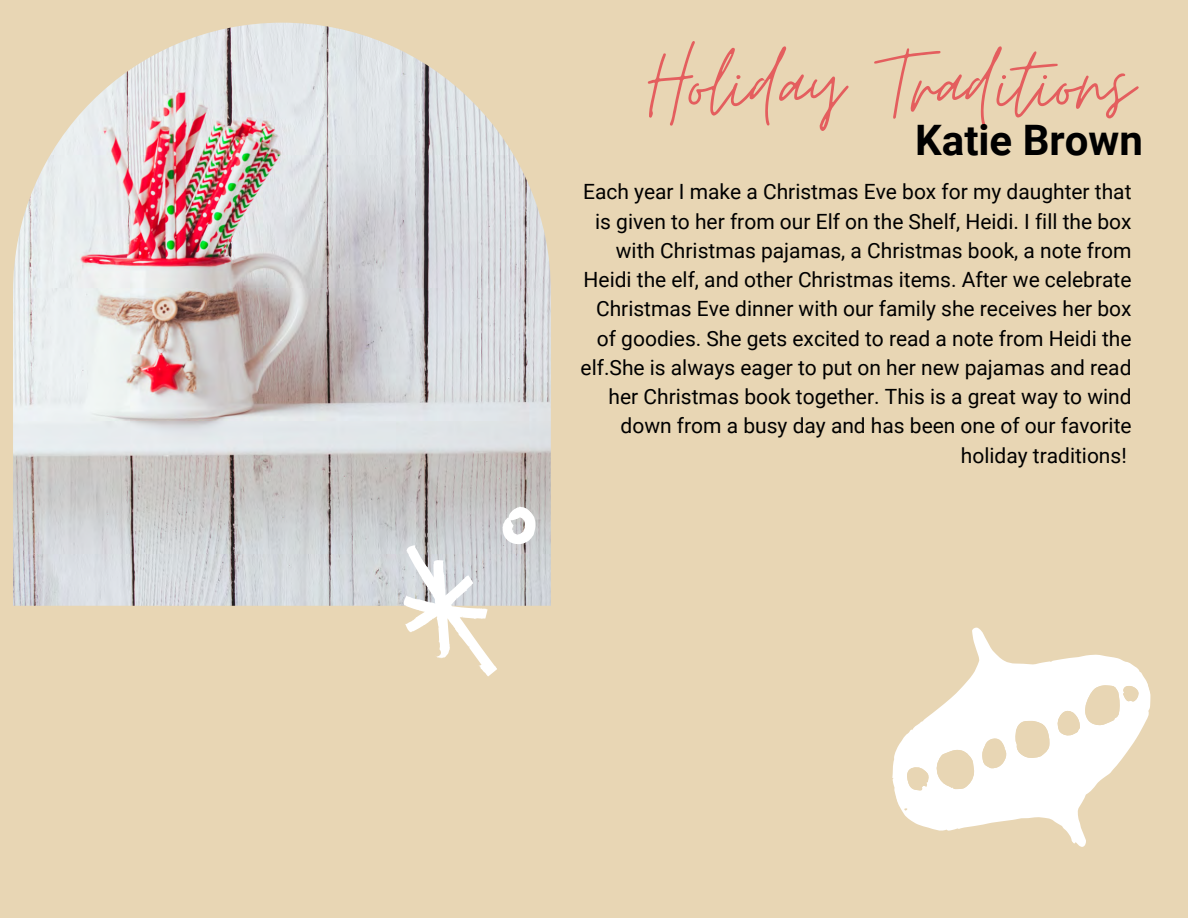
<style>
.page{position:relative;width:1188px;height:918px;background:#e8d6b4}
.page>*{position:absolute;margin:0;border:0;box-sizing:border-box;transform-origin:0 0}
.t1{font:106.05px "Moon Time";color:#e45e5e}
.t2{font:700 42px "Roboto";color:#000}
.t3{font:21px/29.2px "Roboto";color:#000;text-align:right}
</style>
<div class="page">
<img style="left:13px;top:23px;width:538px;height:583px">
<svg style="left:892px;top:627px;width:259px;height:220px"></svg>
<svg style="left:897px;top:676px;width:253px;height:127px"></svg>
<svg style="left:366px;top:469px;width:185px;height:208px"></svg>
<h1 class="t1" style="left:648px;top:20px;width:487px">Holiday Traditions</h1>
<h2 class="t2" style="left:915px;top:116px;width:229px">Katie Brown</h2>
<p class="t3" style="left:581px;top:178px;width:553px">Each year I make a Christmas Eve box for my daughter that is given to her from our Elf on the Shelf, Heidi. I fill the box with Christmas pajamas, a Christmas book, a note from Heidi the elf, and other Christmas items. After we celebrate Christmas Eve dinner with our family she receives her box of goodies. She gets excited to read a note from Heidi the elf.She is always eager to put on her new pajamas and read her Christmas book together. This is a great way to wind down from a busy day and has been one of our favorite holiday traditions!</p>
</div>
